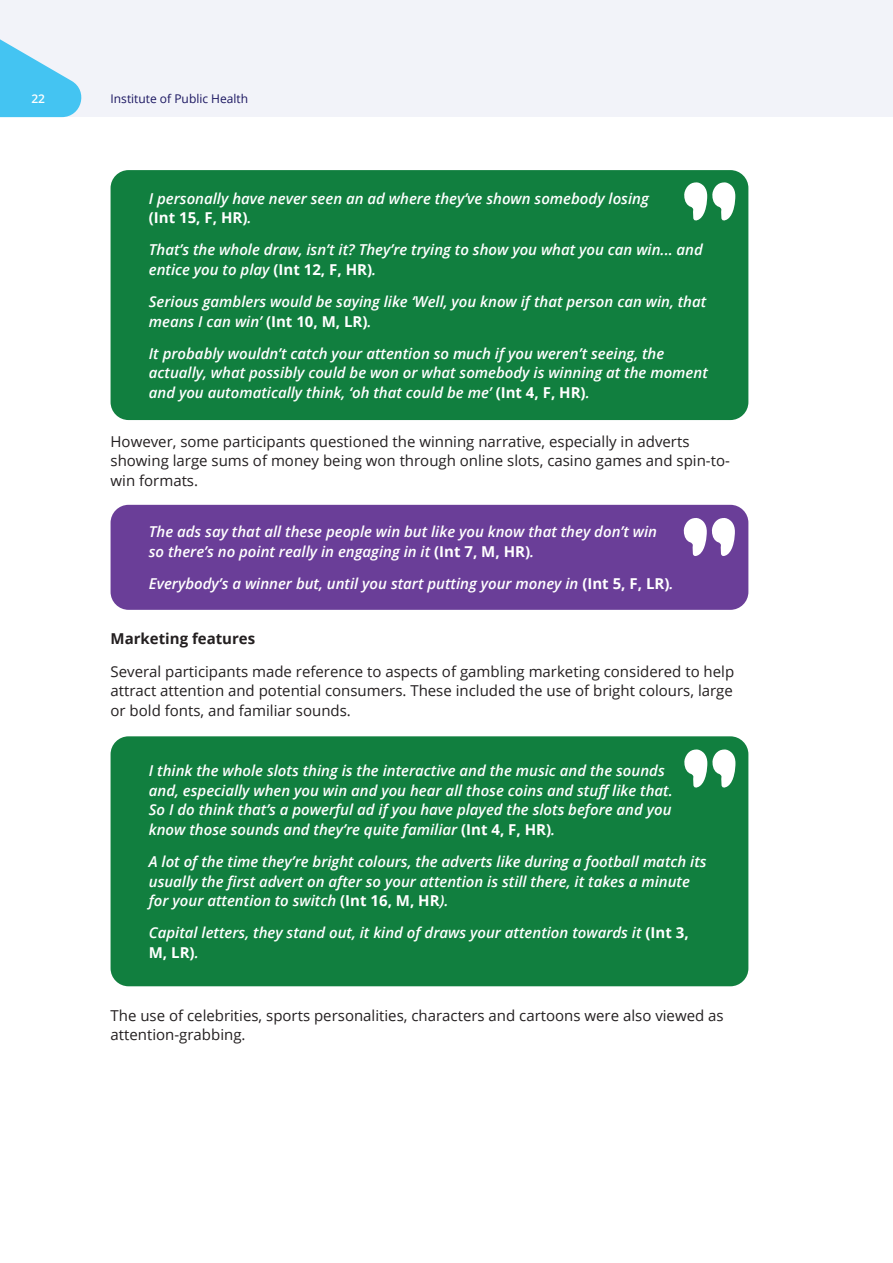
<style>
.page{position:relative;width:893px;height:1263px;background:#fff}
.page>*{position:absolute;margin:0;border:0;box-sizing:border-box;transform-origin:0 0}
.t1{font:italic 600 15px/19.5px "Open Sans";color:#fff}
.body{font:15px/19.5px "Open Sans";color:#231f20}
.Level_3_Heading{font:700 15px "Open Sans";color:#231f20}
.t2{font:12px "Open Sans";color:#1b1661}
.t3{font:600 12px "Open Sans";color:#fff}
.s1{font-weight:700;font-style:normal}
</style>
<div class="page">
<div style="left:0;top:0;width:893px;height:117px;background:#f2f3f9"></div>
<svg style="left:0;top:39px;width:82px;height:78px"></svg>
<div style="left:111px;top:170px;width:637px;height:250px;background:#117f3f;border-radius:18px"></div>
<svg style="left:684px;top:182px;width:51px;height:39px"></svg>
<div style="left:111px;top:505px;width:637px;height:105px;background:#6a3e98;border-radius:18px"></div>
<svg style="left:683px;top:518px;width:52px;height:38px"></svg>
<div style="left:111px;top:736px;width:637px;height:250px;background:#117f3f;border-radius:18px"></div>
<svg style="left:684px;top:749px;width:51px;height:39px"></svg>
<p class="t3" style="left:31px;top:90px;width:15px">22</p>
<p class="t2" style="left:111px;top:90px;width:139px">Institute of Public Health</p>
<p class="t1" style="left:149px;top:188px;width:501px">I personally have never seen an ad where they’ve shown somebody losing <span class="s1">(Int 15, F, HR)</span>.</p>
<p class="t1" style="left:149px;top:240px;width:556px">That’s the whole draw, isn’t it? They’re trying to show you what you can win... and entice you to play <span class="s1">(Int 12, F, HR)</span>.</p>
<p class="t1" style="left:149px;top:292px;width:559px">Serious gamblers would be saying like ‘Well, you know if that person can win, that means I can win’ <span class="s1">(Int 10, M, LR)</span>.</p>
<p class="t1" style="left:149px;top:343px;width:560px">It probably wouldn’t catch your attention so much if you weren’t seeing, the actually, what possibly could be won or what somebody is winning at the moment and you automatically think, ‘oh that could be me’ <span class="s1">(Int 4, F, HR)</span>.</p>
<p class="body" style="left:111px;top:431px;width:621px">However, some participants questioned the winning narrative, especially in adverts showing large sums of money being won through online slots, casino games and spin-to&shy;win formats.</p>
<p class="t1" style="left:149px;top:522px;width:510px">The ads say that all these people win but like you know that they don’t win so there’s no point really in engaging in it <span class="s1">(Int 7, M, HR)</span>.</p>
<p class="t1" style="left:149px;top:573px;width:526px">Everybody’s a winner but, until you start putting your money in <span class="s1">(Int 5, F, LR)</span>.</p>
<p class="Level_3_Heading" style="left:111px;top:628px;width:146px">Marketing features</p>
<p class="body" style="left:111px;top:661px;width:625px;text-align:justify">Several participants made reference to aspects of gambling marketing considered to help attract attention and potential consumers. These included the use of bright colours, large or bold fonts, and familiar sounds.</p>
<p class="t1" style="left:149px;top:761px;width:525px">I think the whole slots thing is the interactive and the music and the sounds and, especially when you win and you hear all those coins and stuff like that.<br>So I do think that’s a powerful ad if you have played the slots before and you know those sounds and they’re quite familiar <span class="s1">(Int 4, F, HR)</span>.</p>
<p class="t1" style="left:149px;top:851px;width:559px">A lot of the time they’re bright colours, the adverts like during a football match its usually the first advert on after so your attention is still there, it takes a minute for your attention to switch <span class="s1">(Int 16, M, HR</span>).</p>
<p class="t1" style="left:149px;top:923px;width:541px">Capital letters, they stand out, it kind of draws your attention towards it <span class="s1">(Int 3,<br>M, LR)</span>.</p>
<p class="body" style="left:111px;top:1005px;width:615px">The use of celebrities, sports personalities, characters and cartoons were also viewed as attention-grabbing.</p>
</div>
